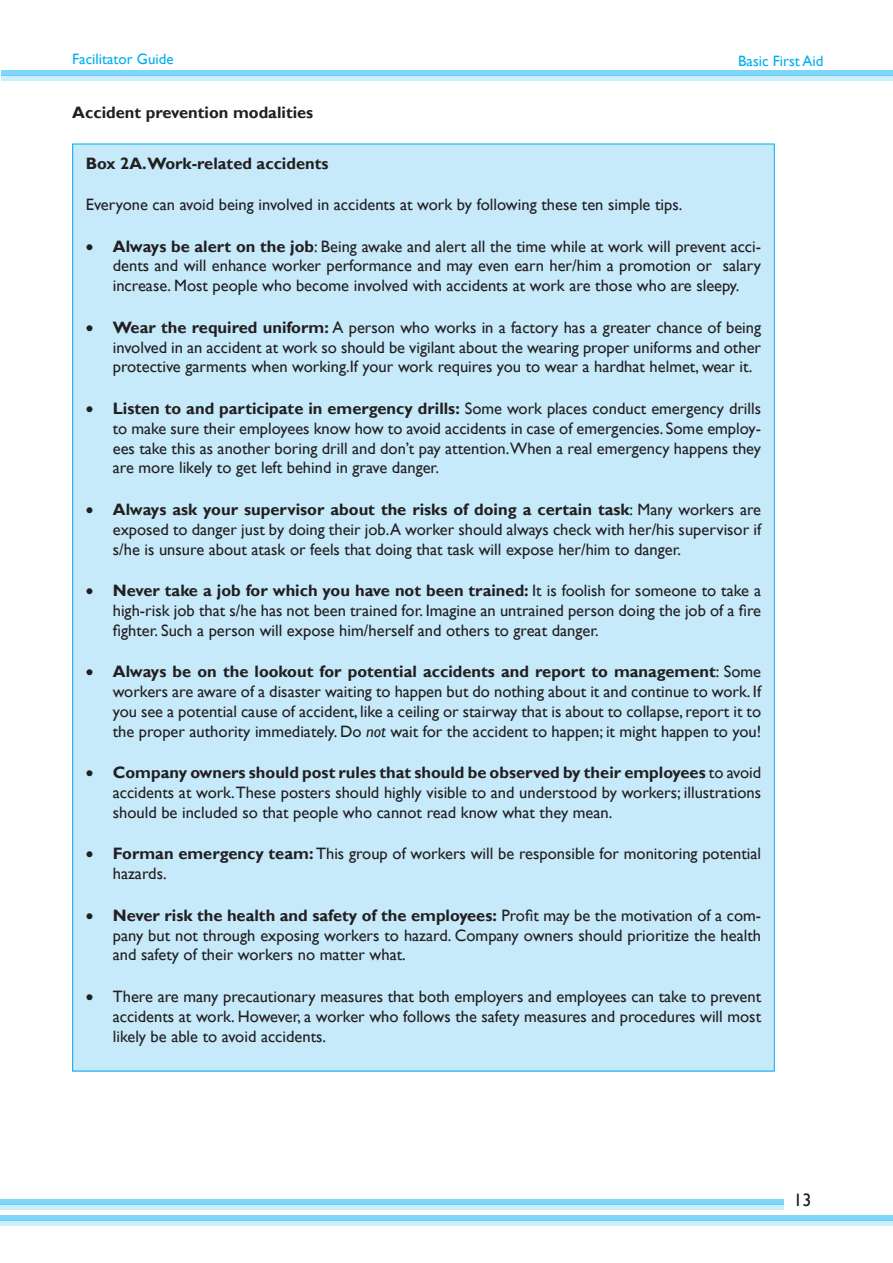
<style>
.page{position:relative;width:893px;height:1263px;background:#fff}
.page>*{position:absolute;margin:0;border:0;box-sizing:border-box;transform-origin:0 0}
.t1{font:18px "Gill Sans";color:#231f20}
.t2{font:16.5px/19.8px "Gill Sans";color:#231f20;text-align:justify}
.t3{font:700 16.5px "Gill Sans";color:#231f20}
.t4{font:15px "Gill Sans";color:#00aeef}
.s1{font-weight:700}
.s2{font-style:italic}
</style>
<div class="page">
<div style="left:1px;top:70px;width:892px;height:6px;background:#80d6f7"></div>
<div style="left:0;top:1199px;width:783px;height:5px;background:#80d6f7"></div>
<div style="left:0;top:1204px;width:783px;height:6px;background:#cdeffb"></div>
<div style="left:1px;top:76px;width:892px;height:5px;background:#cdeffb"></div>
<div style="left:0;top:1215px;width:893px;height:6px;background:#80d6f7"></div>
<div style="left:0;top:1221px;width:893px;height:5px;background:#cdeffb"></div>
<div style="left:73px;top:144px;width:701px;height:927px;background:#c6eafa"></div>
<p class="t4" style="left:72px;top:50px;width:103px">Facilitator Guide</p>
<p class="t4" style="left:738px;top:52px;width:87px">Basic First Aid</p>
<p class="t3" style="left:72px;top:102px;width:243px">Accident prevention modalities</p>
<p class="t3" style="left:86px;top:153px;width:244px">Box 2A.Work-related accidents</p>
<p class="t2" style="left:86px;top:195px;width:598px">Everyone can avoid being involved in accidents at work by following these ten simple tips.</p>
<p class="t2" style="left:113px;top:236px;width:650px;text-indent:-27px">• <span class="s1">Always be alert on the job</span>: Being awake and alert all the time while at work will prevent acci&shy;dents and will enhance worker performance and may even earn her/him a promotion or salary increase. Most people who become involved with accidents at work are those who are sleepy.</p>
<p class="t2" style="left:113px;top:318px;width:650px;text-indent:-27px">• <span class="s1">Wear the required uniform:</span> A person who works in a factory has a greater chance of being involved in an accident at work so should be vigilant about the wearing proper uniforms and other protective garments when working.If your work requires you to wear a hardhat helmet, wear it.</p>
<p class="t2" style="left:113px;top:399px;width:650px;text-indent:-27px">• <span class="s1">Listen to and participate in emergency drills:</span> Some work places conduct emergency drills to make sure their employees know how to avoid accidents in case of emergencies. Some employ&shy;ees take this as another boring drill and don’t pay attention.When a real emergency happens they are more likely to get left behind in grave danger.</p>
<p class="t2" style="left:113px;top:500px;width:650px;text-indent:-27px">• <span class="s1">Always ask your supervisor about the risks of doing a certain task</span>: Many workers are exposed to danger just by doing their job.A worker should always check with her/his supervisor if s/he is unsure about atask or feels that doing that task will expose her/him to danger.</p>
<p class="t2" style="left:113px;top:581px;width:650px;text-indent:-27px">• <span class="s1">Never take a job for which you have not been trained:</span> It is foolish for someone to take a high-risk job that s/he has not been trained for. Imagine an untrained person doing the job of a fire fighter. Such a person will expose him/herself and others to great danger.</p>
<p class="t2" style="left:113px;top:662px;width:650px;text-indent:-27px">• <span class="s1">Always be on the lookout for potential accidents and report to management</span>: Some workers are aware of a disaster waiting to happen but do nothing about it and continue to work. If you see a potential cause of accident, like a ceiling or stairway that is about to collapse, report it to the proper authority immediately. Do <span class="s2">not</span> wait for the accident to happen; it might happen to you!</p>
<p class="t2" style="left:113px;top:763px;width:650px;text-indent:-27px">• <span class="s1">Company owners should post rules that should be observed by their employees</span> to avoid accidents at work.These posters should highly visible to and understood by workers; illustrations should be included so that people who cannot read know what they mean.</p>
<p class="t2" style="left:113px;top:844px;width:650px;text-indent:-27px">• <span class="s1">Forman emergency team:</span> This group of workers will be responsible for monitoring potential hazards.</p>
<p class="t2" style="left:113px;top:906px;width:650px;text-indent:-27px">• <span class="s1">Never risk the health and safety of the employees:</span> Profit may be the motivation of a com&shy;pany but not through exposing workers to hazard. Company owners should prioritize the health and safety of their workers no matter what.</p>
<p class="t2" style="left:113px;top:987px;width:650px;text-indent:-27px">• There are many precautionary measures that both employers and employees can take to prevent accidents at work. However, a worker who follows the safety measures and procedures will most likely be able to avoid accidents.</p>
<p class="t1" style="left:793px;top:1189px;width:19px">13</p>
</div>
